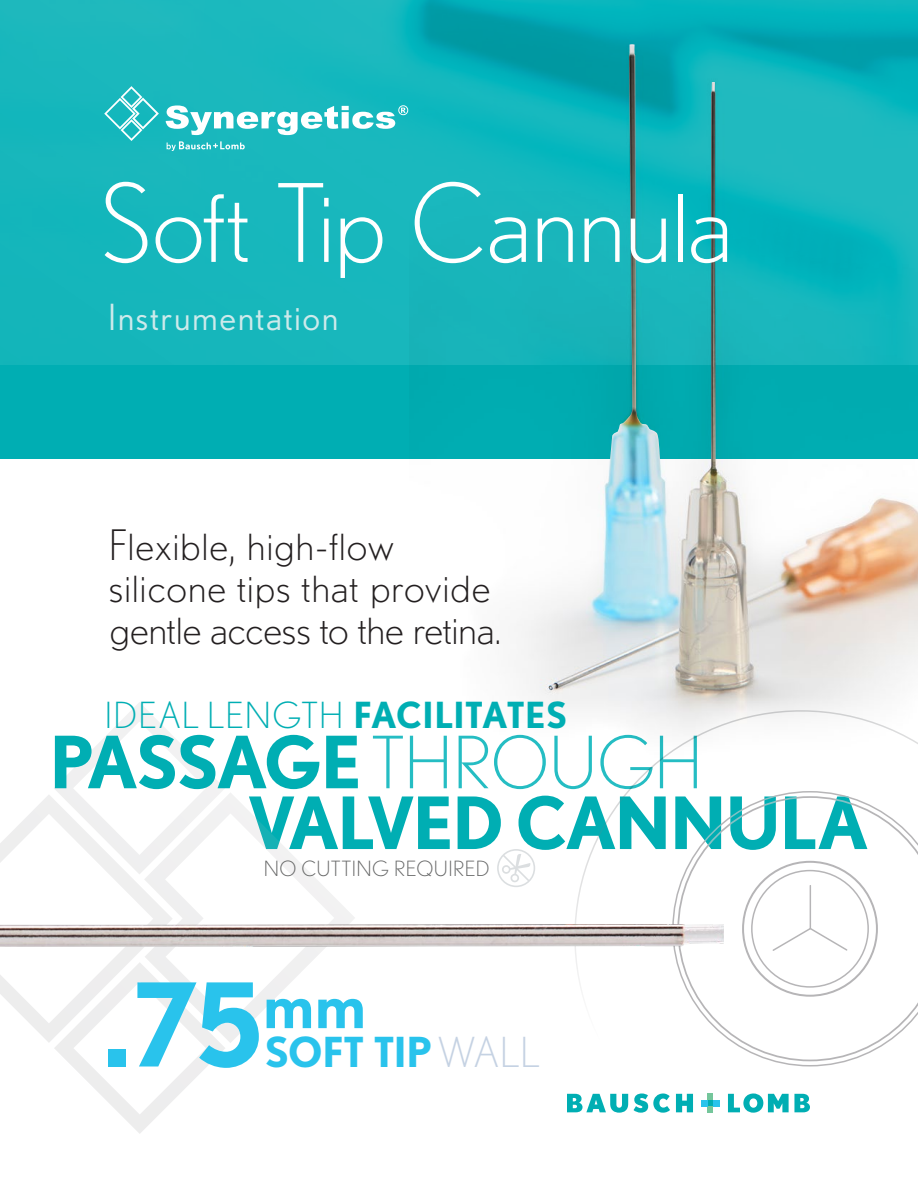
<style>
.page{position:relative;width:918px;height:1188px;background:#fff}
.page>*{position:absolute;margin:0;border:0;box-sizing:border-box;transform-origin:0 0}
.t1{font:700 115.2px "Nobel BL";color:#29c3ec}
.t2{font:300 108px "Nobel BL";letter-spacing:-.015em;color:#fff}
.t3{font:700 72px "Nobel BL";letter-spacing:-.025em;color:#00aeb3}
.t4{font:300 42px/42px "Nobel BL";letter-spacing:.015em;color:#231f20}
.t5{font:700 41.4px "Nobel BL";letter-spacing:-.015em;color:#29c3ec}
.t6{font:300 36px "Nobel BL";letter-spacing:.025em;color:#00aeb3}
.t7{font:36px "Nobel BL";letter-spacing:.04em;color:#cdeaeb}
.t8{font:300 21px "Nobel BL";letter-spacing:.015em;color:#666767}
.s1{font-weight:700}
.s2{font-weight:300;color:#25bdc3}
.s3{font-weight:300;color:#c5d2e3}
</style>
<div class="page">
<div style="left:0;top:0;width:918px;height:459px;background:#00aeb3"></div>
<div style="left:0;top:0;width:410px;height:364px;background:#18b7bc"></div>
<img style="left:410px;top:0;width:508px;height:703px">
<img style="left:549px;top:44px;width:364px;height:635px">
<svg style="left:545px;top:679px;width:373px;height:434px"></svg>
<svg style="left:226px;top:793px;width:129px;height:250px"></svg>
<svg style="left:0;top:703px;width:226px;height:431px"></svg>
<svg style="left:567px;top:1094px;width:61px;height:19px"></svg>
<svg style="left:634px;top:1094px;width:36px;height:19px"></svg>
<svg style="left:676px;top:1094px;width:17px;height:18px"></svg>
<svg style="left:728px;top:1094px;width:82px;height:19px"></svg>
<svg style="left:708px;top:1094px;width:5px;height:18px"></svg>
<div style="left:701px;top:1100px;width:7px;height:6px;background:#29c3ec"></div>
<div style="left:713px;top:1100px;width:7px;height:6px;background:#29c3ec"></div>
<svg style="left:167px;top:141px;width:78px;height:10px"></svg>
<svg style="left:104px;top:86px;width:55px;height:55px;background:#3bc2c7"></svg>
<svg style="left:166px;top:105px;width:242px;height:30px;background:#6dd2d5"></svg>
<svg style="left:672px;top:791px;width:246px;height:275px"></svg>
<svg style="left:677px;top:796px;width:241px;height:265px"></svg>
<svg style="left:742px;top:861px;width:136px;height:136px"></svg>
<img style="left:0;top:924px;width:724px;height:23px">
<svg style="left:497px;top:849px;width:38px;height:38px"></svg>
<h2 class="t2" style="left:100px;top:161px;width:635px">Soft Tip Cannula</h2>
<p class="t7" style="left:108px;top:297px;width:232px">Instrumentation</p>
<p class="t4" style="left:109px;top:524px;width:394px">Flexible, high-flow silicone tips that provide gentle access to the retina.</p>
<p class="t6" style="left:105px;top:695px;width:464px">IDEAL LENGTH <span class="s1">FACILITATES</span></p>
<p class="t3" style="left:50px;top:719px;width:655px">PASSAGE<span class="s2">THROUGH</span></p>
<h3 class="t3" style="left:248px;top:780px;width:622px">VALVED CANNULA</h3>
<p class="t8" style="left:264px;top:856px;width:227px">NO CUTTING REQUIRED</p>
<p class="t1" style="left:103px;top:956px;width:265px">.75<sup>mm</sup></p>
<p class="t5" style="left:265px;top:1027px;width:277px">SOFT TIP<span class="s3">WALL</span></p>
</div>
